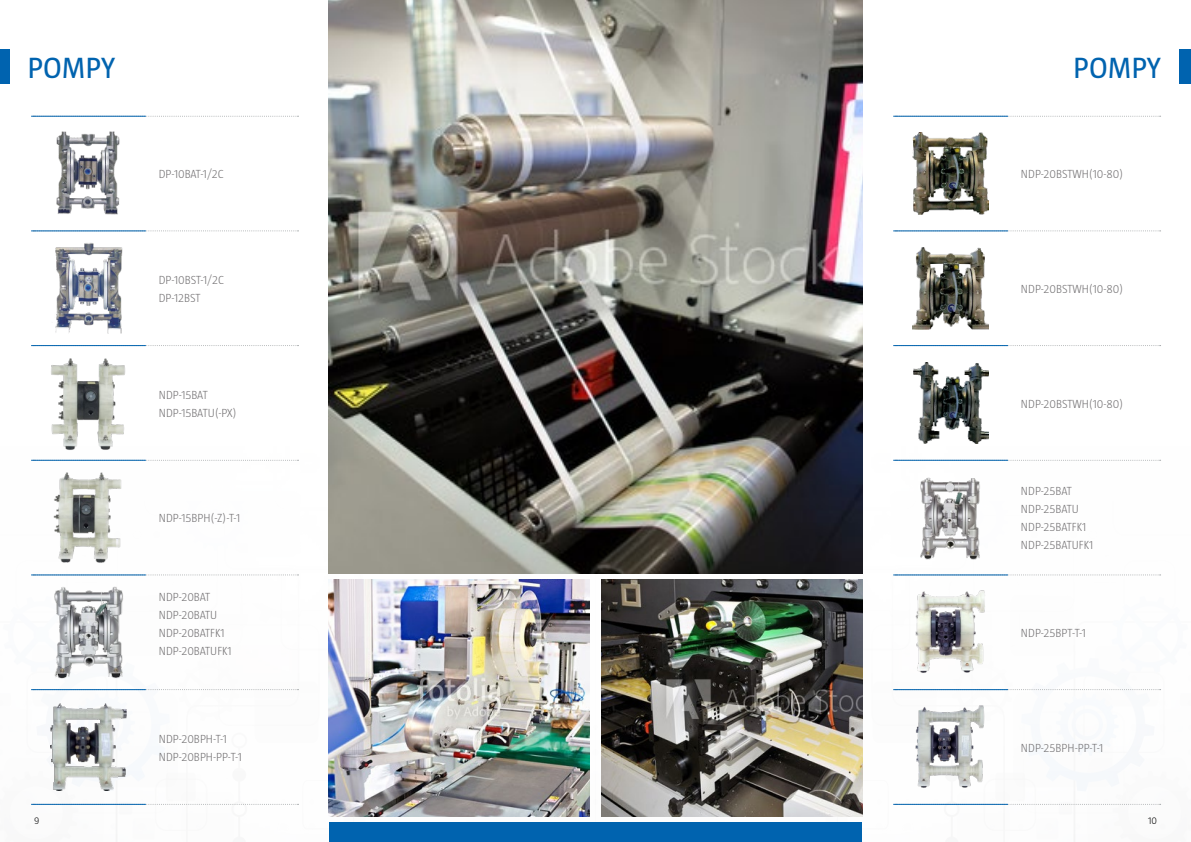
<style>
.page{position:relative;width:1191px;height:842px;background:#fff}
.page>*{position:absolute;margin:0;border:0;box-sizing:border-box;transform-origin:0 0}
.t1{font:30px "Taz";letter-spacing:.01em;color:#0063af}
.t2{font:300 12px/18px "Taz";color:#727072}
.t3{font:300 10px "Taz";color:#000}
</style>
<div class="page">
<img style="left:31px;top:336px;width:1130px;height:506px">
<img style="left:328px;top:579px;width:262px;height:237px">
<img style="left:329px;top:0;width:533px;height:574px">
<img style="left:601px;top:579px;width:261px;height:237px">
<svg style="left:146px;top:804px;width:152px;height:1px"></svg>
<hr style="left:31px;top:804px;width:115px;height:1px;background:#0063af">
<svg style="left:146px;top:116px;width:152px;height:1px"></svg>
<svg style="left:146px;top:230px;width:152px;height:1px"></svg>
<svg style="left:146px;top:345px;width:152px;height:1px"></svg>
<svg style="left:146px;top:460px;width:152px;height:1px"></svg>
<svg style="left:146px;top:574px;width:152px;height:1px"></svg>
<svg style="left:146px;top:689px;width:152px;height:1px"></svg>
<hr style="left:31px;top:116px;width:115px;height:1px;background:#0063af">
<hr style="left:31px;top:230px;width:115px;height:1px;background:#0063af">
<hr style="left:31px;top:345px;width:115px;height:1px;background:#0063af">
<hr style="left:31px;top:460px;width:115px;height:1px;background:#0063af">
<hr style="left:31px;top:574px;width:115px;height:1px;background:#0063af">
<hr style="left:31px;top:689px;width:115px;height:1px;background:#0063af">
<svg style="left:1008px;top:804px;width:152px;height:1px"></svg>
<hr style="left:893px;top:804px;width:115px;height:1px;background:#0063af">
<svg style="left:1008px;top:116px;width:152px;height:1px"></svg>
<svg style="left:1008px;top:230px;width:152px;height:1px"></svg>
<svg style="left:1008px;top:345px;width:152px;height:1px"></svg>
<svg style="left:1008px;top:460px;width:152px;height:1px"></svg>
<svg style="left:1008px;top:574px;width:152px;height:1px"></svg>
<svg style="left:1008px;top:689px;width:152px;height:1px"></svg>
<hr style="left:893px;top:116px;width:115px;height:1px;background:#0063af">
<hr style="left:893px;top:230px;width:115px;height:1px;background:#0063af">
<hr style="left:893px;top:345px;width:115px;height:1px;background:#0063af">
<hr style="left:893px;top:460px;width:115px;height:1px;background:#0063af">
<hr style="left:893px;top:574px;width:115px;height:1px;background:#0063af">
<hr style="left:893px;top:689px;width:115px;height:1px;background:#0063af">
<div style="left:328px;top:822px;width:267px;height:20px;background:#0063af"></div>
<div style="left:595px;top:822px;width:267px;height:20px;background:#0063af"></div>
<div style="left:0;top:49px;width:9px;height:34px;background:#0063af"></div>
<div style="left:1179px;top:49px;width:12px;height:34px;background:#0063af"></div>
<img style="left:56px;top:131px;width:64px;height:84px">
<img style="left:55px;top:243px;width:68px;height:91px">
<img style="left:47px;top:354px;width:83px;height:97px">
<img style="left:52px;top:472px;width:73px;height:92px">
<img style="left:52px;top:585px;width:72px;height:94px">
<img style="left:50px;top:703px;width:76px;height:87px">
<img style="left:912px;top:362px;width:76px;height:82px">
<img style="left:912px;top:132px;width:76px;height:83px">
<img style="left:915px;top:471px;width:70px;height:93px">
<img style="left:915px;top:585px;width:70px;height:94px">
<img style="left:913px;top:704px;width:74px;height:85px">
<img style="left:912px;top:247px;width:76px;height:82px">
<h1 class="t1" style="left:28px;top:51px;width:89px">POMPY</h1>
<h1 class="t1" style="left:1073px;top:51px;width:89px">POMPY</h1>
<p class="t2" style="left:159px;top:165px;width:67px">DP-10BAT-1/2C</p>
<p class="t2" style="left:159px;top:271px;width:67px">DP-10BST-1/2C<br>DP-12BST</p>
<p class="t2" style="left:159px;top:385px;width:80px">NDP-15BAT<br>NDP-15BATU(-PX)</p>
<p class="t2" style="left:159px;top:509px;width:83px">NDP-15BPH(-Z)-T-1</p>
<p class="t2" style="left:159px;top:588px;width:75px">NDP-20BAT<br>NDP-20BATU<br>NDP-20BATFK1<br>NDP-20BATUFK1</p>
<p class="t2" style="left:159px;top:730px;width:85px">NDP-20BPH-T-1<br>NDP-20BPH-PP-T-1</p>
<p class="t2" style="left:1020px;top:165px;width:104px">NDP-20BSTWH(10-80)</p>
<p class="t2" style="left:1020px;top:280px;width:104px">NDP-20BSTWH(10-80)</p>
<p class="t2" style="left:1020px;top:394px;width:104px">NDP-20BSTWH(10-80)</p>
<p class="t2" style="left:1020px;top:482px;width:74px">NDP-25BAT<br>NDP-25BATU<br>NDP-25BATFK1<br>NDP-25BATUFK1</p>
<p class="t2" style="left:1020px;top:624px;width:67px">NDP-25BPT-T-1</p>
<p class="t2" style="left:1020px;top:739px;width:84px">NDP-25BPH-PP-T-1</p>
<p class="t3" style="left:34px;top:815px;width:7px">9</p>
<p class="t3" style="left:1148px;top:815px;width:10px">10</p>
</div>
